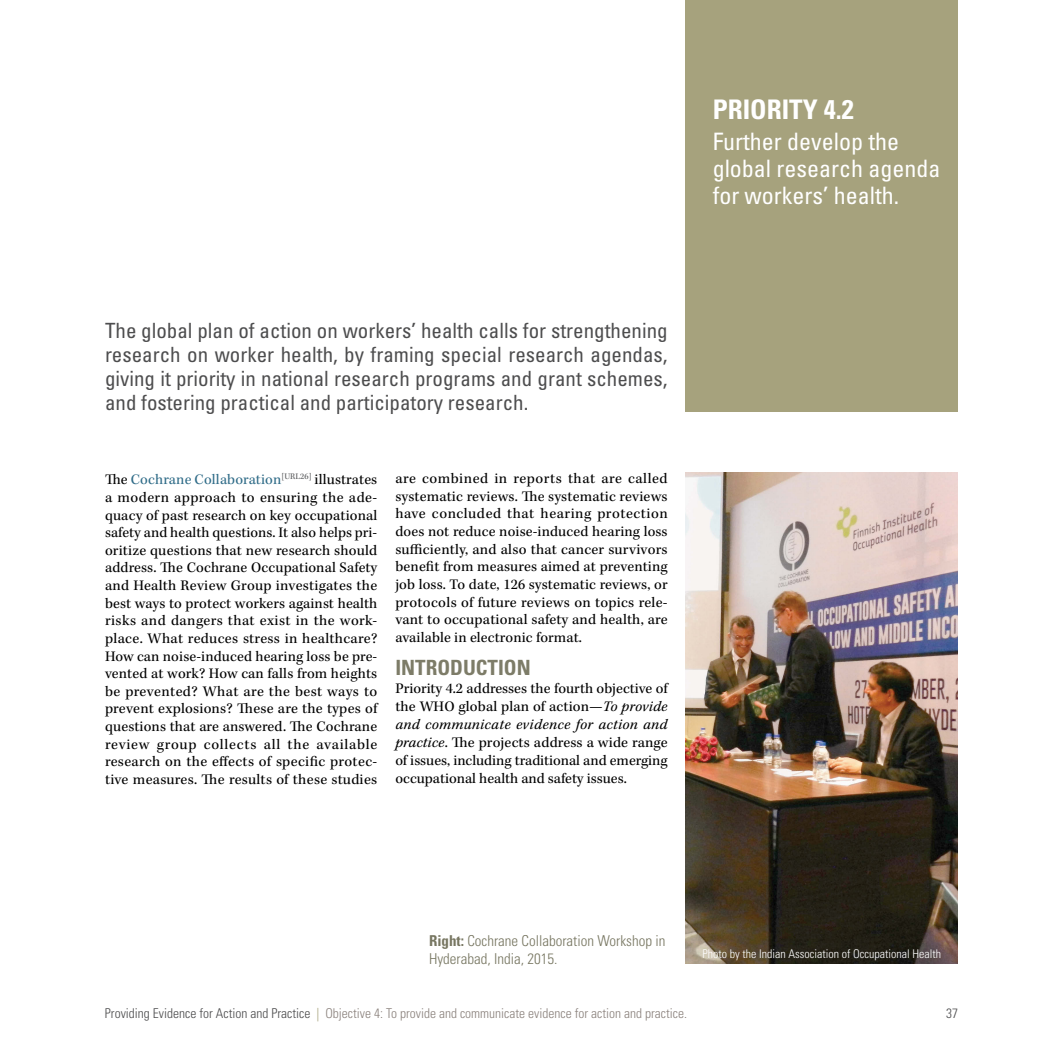
<style>
.page{position:relative;width:1063px;height:1063px;background:#fff}
.page>*{position:absolute;margin:0;border:0;box-sizing:border-box;transform-origin:0 0}
.H3__Priority{font:700 condensed 27px "Univers LT Std";color:#fff}
.P3__Priority{font:condensed 24px/27px "Univers LT Std";color:#fff}
.P4__Callout{font:condensed 21px/24px "Univers LT Std";color:#4d4d4e;text-align:justify}
.H4b__no_span{font:700 condensed 21px "Univers LT Std";color:#7d7c68}
.P1a__no_indent{font:15px/17.7px "Kepler Std";letter-spacing:.005em;color:#000;text-align:justify}
.t1{font:300 condensed 15px/18px "Univers LT Std";color:#777661}
.t2{font:300 condensed 13.5px "Univers LT Std";color:#8b827d}
.t3{font:300 condensed 13.5px "Univers LT Std";color:#4d4d4e}
.Credit{font:300 condensed 12px "Univers LT Std";color:#fff}
.s1{color:#316d89}
.s2{font-style:italic}
.s3{font-weight:700}
.s4{color:#4d4d4e}
.s5{color:#a6a27d}
</style>
<div class="page">
<div style="left:686px;top:0;width:272px;height:412px;background:#a6a27d"></div>
<img style="left:686px;top:473px;width:272px;height:491px">
<h3 class="H3__Priority" style="left:713px;top:92px;width:143px">PRIORITY 4.2</h3>
<p class="P3__Priority" style="left:713px;top:128px;width:229px">Further develop the global research agenda for workers’ health.</p>
<p class="P4__Callout" style="left:105px;top:318px;width:564px">The global plan of action on workers’ health calls for strengthening research on worker health, by framing special research agendas, giving it priority in national research programs and grant schemes, and fostering practical and participatory research.</p>
<p class="P1a__no_indent" style="left:105px;top:471px;width:274px">The <span class="s1">Cochrane Collaboration</span><sup>[URL26]</sup> illustrates a modern approach to ensuring the ade&shy;quacy of past research on key occupational safety and health questions. It also helps pri&shy;oritize questions that new research should address. The Cochrane Occupational Safety and Health Review Group investigates the best ways to protect workers against health risks and dangers that exist in the work&shy;place. What reduces stress in healthcare?<br>How can noise-induced hearing loss be pre&shy;vented at work? How can falls from heights be prevented? What are the best ways to prevent explosions? These are the types of questions that are answered. The Cochrane review group collects all the available research on the effects of specific protec&shy;tive measures. The results of these studies</p>
<p class="P1a__no_indent" style="left:395px;top:470px;width:274px">are combined in reports that are called systematic reviews. The systematic reviews have concluded that hearing protection does not reduce noise-induced hearing loss sufficiently, and also that cancer survivors benefit from measures aimed at preventing job loss. To date, 126 systematic reviews, or protocols of future reviews on topics rele&shy;vant to occupational safety and health, are available in electronic format.</p>
<p class="H4b__no_span" style="left:395px;top:655px;width:137px">INTRODUCTION</p>
<p class="P1a__no_indent" style="left:395px;top:680px;width:274px">Priority 4.2 addresses the fourth objective of the WHO global plan of action—<span class="s2">To provide and communicate evidence for action and practice</span>. The projects address a wide range of issues, including traditional and emerging occupational health and safety issues.</p>
<p class="t1" style="left:429px;top:932px;width:238px"><span class="s3">Right:</span> Cochrane Collaboration Workshop in<br>Hyderabad, India, 2015.</p>
<p class="Credit" style="left:703px;top:947px;width:240px">Photo by the Indian Association of Occupational Health</p>
<p class="t2" style="left:105px;top:1005px;width:584px"><span class="s4">Providing Evidence for Action and Practice</span> <span class="s5">|</span> Objective 4: To provide and communicate evidence for action and practice.</p>
<p class="t3" style="left:946px;top:1005px;width:13px">37</p>
</div>
